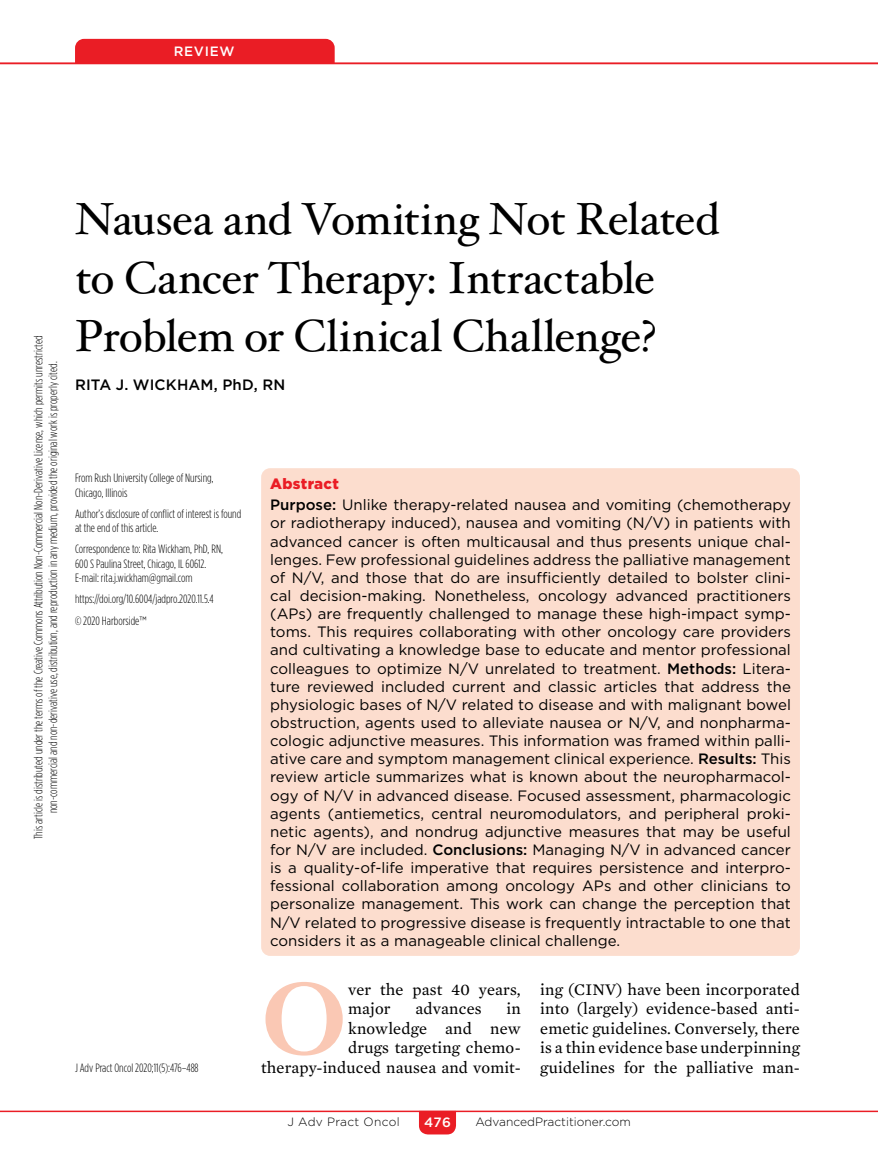
<style>
.page{position:relative;width:878px;height:1175px;background:#fff}
.page>*{position:absolute;margin:0;border:0;box-sizing:border-box;transform-origin:0 0}
.t1{font:700 101.25px "Hoefler Txt";color:#fac8b4}
.t2{font:45px/58.5px "Hoefler Txt";letter-spacing:-.01em;color:#000}
.t3{font:16.5px/19.5px "Mercury Text G2";letter-spacing:.01em;color:#000}
.t4{font:15px/18.1px "Gotham";color:#000}
.t5{font:500 15px "Gotham";letter-spacing:.01em;color:#000}
.t6{font:500 13.5px "Gotham";letter-spacing:.05em;color:#fff}
.t7{font:300 12px/14.4px "Gotham Condensed";color:#000}
.t8{font:300 12px "Gotham";color:#000}
.t9{font:300 12px "Gotham";letter-spacing:.025em;color:#000}
.s1{font-family:"Gotham Narrow"}
.s2{font-weight:900;color:#ea1d25}
.s3{font-weight:500}
</style>
<div class="page">
<hr style="left:0;top:1110px;width:878px;height:2px;background:#ea1d25">
<svg style="left:419px;top:1110px;width:37px;height:24px"></svg>
<hr style="left:0;top:63px;width:878px;height:1px;background:#ea1d25">
<div style="left:75px;top:39px;width:259px;height:24px;background:#ea1d25"></div>
<div style="left:261px;top:468px;width:539px;height:488px;background:#fcddce;border-radius:9px"></div>
<p class="t6" style="left:174px;top:43px;width:62px">REVIEW</p>
<p class="t7" style="left:31px;top:839px;width:505px;text-align:center;rotate:-90deg">This article is distributed under the terms of the Creative Commons Attribution Non-Commercial Non-Derivative License, which permits unrestricted non-commercial and non-derivative use, distribution, and reproduction in any medium, provided the original work is properly cited.</p>
<h2 class="t2" style="left:75px;top:189px;width:646px">Nausea and Vomiting Not Related to Cancer Therapy: Intractable<br>Problem or Clinical Challenge?</h2>
<p class="t5" style="left:75px;top:375px;width:212px">RITA J. WICKHAM, PhD, RN</p>
<p class="t7" style="left:75px;top:471px;width:140px">From Rush University College of Nursing,<br>Chicago, Illinois</p>
<p class="t7" style="left:75px;top:506px;width:168px">Author’s disclosure of conflict of interest is found at the end of this article.</p>
<p class="t7" style="left:75px;top:542px;width:149px">Correspondence to: Rita Wickham, PhD, RN,<br>600 S Paulina Street, Chicago, IL 60612.<br>E-mail: rita.j.wickham@gmail.com</p>
<p class="t7" style="left:75px;top:588px;width:140px;line-height:21.1px">https://doi.org/10.6004/jadpro.2020.11.5.4 © 2020 Harborside<span class="s1">™</span></p>
<p class="t4" style="left:270px;top:473px;width:522px;line-height:21.1px"><span class="s2">Abstract<br></span><span class="s3">Purpose:</span> Unlike therapy-related nausea and vomiting (chemotherapy</p>
<p class="t4" style="left:270px;top:514px;width:522px;text-align:justify">or radiotherapy induced), nausea and vomiting (N/V) in patients with advanced cancer is often multicausal and thus presents unique chal&shy;lenges. Few professional guidelines address the palliative management of N/V, and those that do are insufficiently detailed to bolster clini&shy;cal decision-making. Nonetheless, oncology advanced practitioners (APs) are frequently challenged to manage these high-impact symp&shy;toms. This requires collaborating with other oncology care providers and cultivating a knowledge base to educate and mentor professional colleagues to optimize N/V unrelated to treatment. <span class="s3">Methods:</span> Litera&shy;ture reviewed included current and classic articles that address the physiologic bases of N/V related to disease and with malignant bowel obstruction, agents used to alleviate nausea or N/V, and nonpharma&shy;cologic adjunctive measures. This information was framed within palli&shy;ative care and symptom management clinical experience. <span class="s3">Results:</span> This review article summarizes what is known about the neuropharmacol&shy;ogy of N/V in advanced disease. Focused assessment, pharmacologic agents (antiemetics, central neuromodulators, and peripheral proki&shy;netic agents), and nondrug adjunctive measures that may be useful for N/V are included. <span class="s3">Conclusions:</span> Managing N/V in advanced cancer is a quality-of-life imperative that requires persistence and interpro&shy;fessional collaboration among oncology APs and other clinicians to personalize management. This work can change the perception that N/V related to progressive disease is frequently intractable to one that considers it as a manageable clinical challenge.</p>
<h1 class="t1" style="left:261px;top:956px;width:87px">O</h1>
<p class="t3" style="left:348px;top:978px;width:174px">ver the past 40 years, major</p>
<p class="t3" style="left:540px;top:978px;width:261px;text-align:justify">ing (CINV) have been incorporated into (largely) evidence-based anti&shy;emetic guidelines. Conversely, there is a thin evidence base underpinning</p>
<p class="t3" style="left:415px;top:998px;width:67px">advances</p>
<p class="t3" style="left:261px;top:998px;width:261px;text-align:right">in<br>knowledge and new<br>drugs targeting chemo&shy;therapy-induced nausea and vomit-</p>
<p class="t7" style="left:75px;top:1060px;width:125px">J Adv Pract Oncol 2020;11(5):476–488</p>
<p class="t3" style="left:540px;top:1056px;width:261px">guidelines for the palliative man-</p>
<p class="t9" style="left:287px;top:1114px;width:114px">J Adv Pract Oncol</p>
<p class="t6" style="left:424px;top:1113px;width:28px">476</p>
<p class="t8" style="left:475px;top:1114px;width:157px">AdvancedPractitioner.com</p>
</div>
